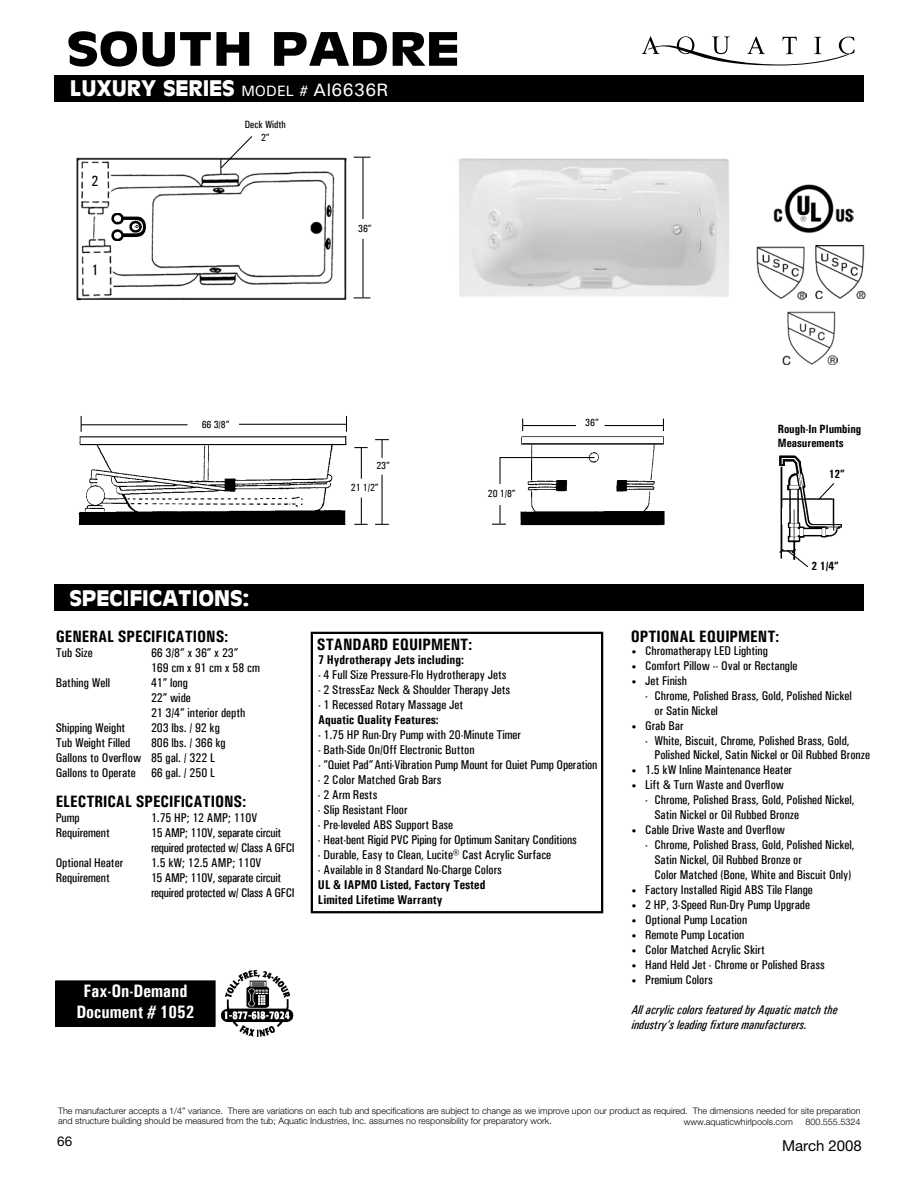
<style>
.page{position:relative;width:918px;height:1188px;background:#fff}
.page>*{position:absolute;margin:0;border:0;box-sizing:border-box;transform-origin:0 0}
.t1{font:700 45px "Antique Olive";color:#000;scale:1.2 1}
.t2{font:700 21px "Antique Olive";color:#fff}
.t3{font:700 18px/21.6px "Univers Condensed";color:#fff;text-align:center}
.t4{font:700 16.5px "Univers Condensed";color:#000}
.t5{font:15px "Helvetica Neue";color:#000}
.t6{font:500 condensed 15px "Univers";color:#000}
.t7{font:13.5px "Helvetica Neue";color:#000}
.t8{font:500 condensed 12.75px/15px "Univers";color:#000}
.t9{font:500 condensed 12.75px/15px "Univers";letter-spacing:-.02em;color:#000}
.t10{font:700 12.75px/15px "Univers Condensed";color:#000}
.t11{font:italic 500 condensed 12.75px/15px "Univers";color:#000}
.t12{font:700 12px/14.4px "Univers Condensed";color:#000}
.t13{font:500 condensed 10.5px/12.6px "Univers";color:#000;text-align:center}
.t14{font:300 9px/10.8px "Helvetica Neue";color:#000}
.s1{font-family:"Univers";font-weight:500;font-size:15px}
.s2{font-family:"Univers";font-weight:500;font-size:18px}
.s3{font-size:9px}
</style>
<div class="page">
<div style="left:54px;top:75px;width:810px;height:27px;background:#000"></div>
<div style="left:54px;top:584px;width:810px;height:27px;background:#000"></div>
<svg style="left:793px;top:559px;width:15px;height:9px"></svg>
<img style="left:779px;top:455px;width:63px;height:104px">
<svg style="left:817px;top:482px;width:18px;height:19px"></svg>
<img style="left:774px;top:184px;width:79px;height:49px">
<img style="left:815px;top:246px;width:51px;height:53px">
<img style="left:756px;top:246px;width:50px;height:53px">
<img style="left:782px;top:311px;width:55px;height:54px">
<svg style="left:642px;top:36px;width:213px;height:29px"></svg>
<img style="left:459px;top:158px;width:270px;height:139px">
<div style="left:56px;top:981px;width:159px;height:45px;background:#000"></div>
<div style="left:55px;top:980px;width:161px;height:47px;border:1px solid #000"></div>
<img style="left:221px;top:970px;width:72px;height:67px">
<div style="left:311px;top:632px;width:292px;height:281px;border:2px solid #000"></div>
<hr style="left:500px;top:457px;width:94px;height:1px;background:#000">
<svg style="left:500px;top:458px;width:1px;height:26px"></svg>
<svg style="left:492px;top:505px;width:14px;height:20px"></svg>
<svg style="left:522px;top:419px;width:1px;height:12px"></svg>
<hr style="left:523px;top:425px;width:53px;height:1px;background:#000">
<hr style="left:605px;top:425px;width:59px;height:1px;background:#000">
<img style="left:519px;top:436px;width:146px;height:90px">
<svg style="left:81px;top:416px;width:1px;height:16px"></svg>
<svg style="left:346px;top:416px;width:1px;height:16px"></svg>
<hr style="left:81px;top:424px;width:107px;height:1px;background:#000">
<hr style="left:239px;top:424px;width:107px;height:1px;background:#000">
<svg style="left:354px;top:447px;width:14px;height:1px"></svg>
<hr style="left:361px;top:448px;width:1px;height:31px;background:#000">
<svg style="left:354px;top:498px;width:14px;height:27px"></svg>
<svg style="left:375px;top:439px;width:14px;height:19px"></svg>
<hr style="left:382px;top:475px;width:1px;height:49px;background:#000">
<svg style="left:375px;top:524px;width:14px;height:1px"></svg>
<img style="left:78px;top:435px;width:269px;height:90px">
<img style="left:76px;top:157px;width:271px;height:144px">
<svg style="left:111px;top:215px;width:1px;height:25px"></svg>
<img style="left:112px;top:213px;width:34px;height:28px">
<svg style="left:354px;top:157px;width:16px;height:1px"></svg>
<hr style="left:362px;top:158px;width:2px;height:61px;background:#000">
<hr style="left:362px;top:239px;width:2px;height:58px;background:#000">
<svg style="left:354px;top:297px;width:16px;height:1px"></svg>
<svg style="left:220px;top:136px;width:33px;height:38px"></svg>
<h1 class="t1" style="left:67px;top:19px;width:183px">SOUTH PA</h1>
<h1 class="t1" style="left:349px;top:19px;width:89px">DRE</h1>
<h2 class="t2" style="left:70px;top:74px;width:320px">LUXURY SERIES <span class="s1">MODEL #</span> <span class="s2">AI6636R</span></h2>
<p class="t6" style="left:92px;top:172px;width:8px">2</p>
<p class="t6" style="left:92px;top:261px;width:8px">1</p>
<p class="t13" style="left:245px;top:118px;width:42px">Deck Width<br>2”</p>
<p class="t13" style="left:358px;top:223px;width:15px">36”</p>
<p class="t13" style="left:202px;top:418px;width:29px">66 3/8”</p>
<p class="t13" style="left:585px;top:416px;width:15px">36”</p>
<p class="t13" style="left:376px;top:459px;width:15px">23”</p>
<p class="t13" style="left:351px;top:481px;width:29px">21 1/2”</p>
<p class="t13" style="left:488px;top:487px;width:29px">20 1/8”</p>
<h2 class="t2" style="left:69px;top:584px;width:182px">SPECIFICATIONS:</h2>
<p class="t4" style="left:56px;top:627px;width:174px">General Specifications:</p>
<p class="t8" style="left:56px;top:645px;width:38px">Tub Size</p>
<p class="t8" style="left:151px;top:645px;width:110px">66 3/8” x 36” x 23”<br>169 cm x 91 cm x 58 cm</p>
<p class="t8" style="left:56px;top:675px;width:56px">Bathing Well</p>
<p class="t8" style="left:151px;top:675px;width:96px">41” long<br>22” wide<br>21 3/4” interior depth</p>
<p class="t8" style="left:56px;top:720px;width:71px">Shipping Weight</p>
<p class="t8" style="left:151px;top:720px;width:70px">203 lbs. / 92 kg</p>
<p class="t8" style="left:56px;top:735px;width:76px">Tub Weight Filled</p>
<p class="t8" style="left:56px;top:735px;width:172px;text-indent:95px">806 lbs. / 366 kg<br>Gallons to Overflow 85 gal. / 322 L<br>Gallons to Operate 66 gal. / 250 L</p>
<p class="t4" style="left:56px;top:792px;width:192px">Electrical Specifications:</p>
<p class="t8" style="left:56px;top:810px;width:25px">Pump</p>
<p class="t8" style="left:151px;top:810px;width:108px">1.75 HP; 12 AMP; 110V</p>
<p class="t8" style="left:56px;top:825px;width:56px">Requirement</p>
<p class="t9" style="left:151px;top:825px;width:145px">15 AMP; 110V, separate circuit required protected w/ Class A GFCI</p>
<p class="t8" style="left:56px;top:855px;width:69px">Optional Heater</p>
<p class="t8" style="left:151px;top:855px;width:112px">1.5 kW; 12.5 AMP; 110V</p>
<p class="t8" style="left:56px;top:870px;width:56px">Requirement</p>
<p class="t9" style="left:151px;top:870px;width:145px">15 AMP; 110V, separate circuit required protected w/ Class A GFCI</p>
<p class="t4" style="left:317px;top:634px;width:157px">Standard equipm ent:</p>
<p class="t10" style="left:318px;top:652px;width:147px">7 Hydrotherapy Jets including:</p>
<p class="t8" style="left:318px;top:667px;width:190px">- 4 Full Size Pressure-Flo Hydrotherapy Jets</p>
<p class="t8" style="left:318px;top:682px;width:194px">- 2 StressEaz Neck &amp; Shoulder Therapy Jets</p>
<p class="t8" style="left:318px;top:697px;width:147px">- 1 Recessed Rotary Massage Jet</p>
<p class="t10" style="left:318px;top:712px;width:122px">Aquatic Quality Features:</p>
<p class="t8" style="left:318px;top:727px;width:205px">- 1.75 HP Run-Dry Pump with 20-Minute Timer</p>
<p class="t8" style="left:318px;top:742px;width:158px">- Bath-side On/Off Electronic Button</p>
<p class="t8" style="left:318px;top:757px;width:281px">- ”Quiet Pad”anti-vibration pump mount for quiet pump operation</p>
<p class="t8" style="left:318px;top:772px;width:125px">- 2 Color Matched Grab Bars</p>
<p class="t8" style="left:318px;top:787px;width:61px">- 2 Arm Rests</p>
<p class="t8" style="left:318px;top:802px;width:91px">- Slip Resistant Floor</p>
<p class="t8" style="left:318px;top:817px;width:137px">- Pre-leveled ABS Support Base</p>
<p class="t8" style="left:318px;top:832px;width:260px">- Heat-bent rigid PVC piping for optimum sanitary conditions</p>
<p class="t8" style="left:318px;top:847px;width:235px">- Durable, easy to clean, Lucite® Cast Acrylic Surface</p>
<p class="t8" style="left:318px;top:862px;width:185px">- Available in 8 Standard No-Charge Colors</p>
<p class="t10" style="left:318px;top:877px;width:169px">UL &amp; IAPMO Listed, Factory Tested<br>Limited Lifetime Warranty</p>
<h3 class="t3" style="left:76px;top:980px;width:120px">Fax-On-Demand<br>Document # 1052</h3>
<p class="t12" style="left:778px;top:421px;width:85px">Rough-In Plumbing<br>Measurements</p>
<p class="t12" style="left:829px;top:466px;width:18px">12”</p>
<p class="t12" style="left:812px;top:558px;width:29px">2 1/4”</p>
<p class="t4" style="left:631px;top:627px;width:150px">optional equipment:</p>
<p class="t8" style="left:632px;top:644px;width:138px"><span class="s3">•</span> Chromatherapy LED Lighting</p>
<p class="t8" style="left:632px;top:659px;width:167px"><span class="s3">•</span> Comfort Pillow -- Oval or Rectangle</p>
<p class="t8" style="left:632px;top:674px;width:57px"><span class="s3">•</span> Jet Finish</p>
<p class="t8" style="left:655px;top:689px;width:199px;text-indent:-9px">- Chrome, Polished Brass, Gold, Polished Nickel or Satin Nickel</p>
<p class="t8" style="left:632px;top:719px;width:53px"><span class="s3">•</span> Grab Bar</p>
<p class="t8" style="left:655px;top:733px;width:217px;line-height:14.5px;text-indent:-9px">- White, Biscuit, Chrome, Polished Brass, Gold,<br>Polished Nickel, Satin Nickel or Oil Rubbed Bronze</p>
<p class="t8" style="left:632px;top:763px;width:162px"><span class="s3">•</span> 1.5 kW Inline Maintenance Heater</p>
<p class="t8" style="left:632px;top:778px;width:154px"><span class="s3">•</span> Lift &amp; Turn Waste and Overflow</p>
<p class="t8" style="left:655px;top:793px;width:202px;text-indent:-9px">- Chrome, Polished Brass, Gold, Polished Nickel,<br>Satin Nickel or Oil Rubbed Bronze</p>
<p class="t8" style="left:632px;top:823px;width:155px"><span class="s3">•</span> Cable Drive Waste and Overflow</p>
<p class="t8" style="left:655px;top:838px;width:202px;text-indent:-9px">- Chrome, Polished Brass, Gold, Polished Nickel,<br>Satin Nickel, Oil Rubbed Bronze or<br>Color Matched (Bone, White and Biscuit only)</p>
<p class="t8" style="left:632px;top:883px;width:183px"><span class="s3">•</span> Factory Installed Rigid ABS Tile Flange</p>
<p class="t8" style="left:632px;top:898px;width:180px"><span class="s3">•</span> 2 HP, 3-Speed Run-Dry Pump Upgrade</p>
<p class="t8" style="left:632px;top:913px;width:117px"><span class="s3">•</span> Optional Pump Location</p>
<p class="t8" style="left:632px;top:928px;width:114px"><span class="s3">•</span> Remote Pump Location</p>
<p class="t8" style="left:632px;top:943px;width:135px"><span class="s3">•</span> Color Matched Acrylic Skirt</p>
<p class="t8" style="left:632px;top:958px;width:195px"><span class="s3">•</span> Hand Held Jet - Chrome or Polished Brass</p>
<p class="t8" style="left:632px;top:973px;width:82px"><span class="s3">•</span> Premium colors</p>
<p class="t11" style="left:632px;top:1003px;width:207px">All acrylic colors featured by Aquatic match the industry’s leading fixture manufacturers.</p>
<p class="t14" style="left:58px;top:1105px;width:804px">The manufacturer accepts a 1/4” variance. There are variations on each tub and specifications are subject to change as we improve upon our product as required. The dimensions needed for site preparation and structure building should be measured from the tub; Aquatic Industries, Inc. assumes no responsibility for preparatory work.</p>
<p class="t14" style="left:684px;top:1117px;width:110px">www.aquaticwhirlpools.com</p>
<p class="t14" style="left:805px;top:1117px;width:57px">800.555.5324</p>
<p class="t5" style="left:782px;top:1136px;width:81px">March 2008</p>
<p class="t7" style="left:57px;top:1133px;width:17px">66</p>
</div>
